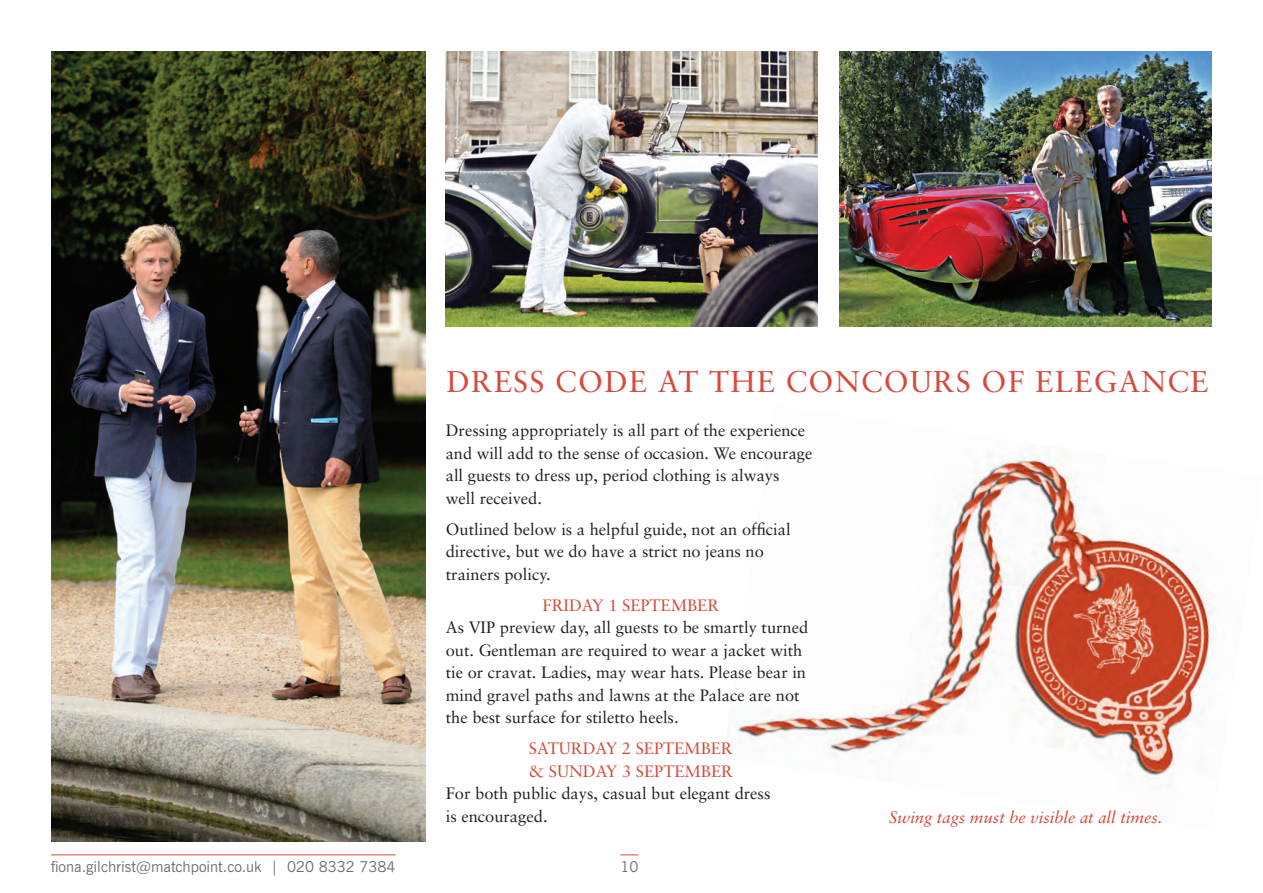
<style>
.page{position:relative;width:1263px;height:893px;background:#fff}
.page>*{position:absolute;margin:0;border:0;box-sizing:border-box;transform-origin:0 0}
.t1{font:30px "Sabon";letter-spacing:.04em;color:#d7493c}
.t2{font:16.5px/22.5px "Sabon";color:#231f20}
.t3{font:16.5px/22.5px "Sabon";color:#d7493c}
.t4{font:italic 16.5px "Sabon";color:#d7493c}
.t5{font:15px "News Gothic BT";color:#6c6d70}
</style>
<div class="page">
<img style="left:735px;top:452px;width:479px;height:327px">
<img style="left:446px;top:51px;width:372px;height:275px">
<img style="left:51px;top:51px;width:374px;height:791px">
<img style="left:839px;top:51px;width:372px;height:275px">
<hr style="left:51px;top:854px;width:345px;height:1px;background:#d7493c">
<svg style="left:620px;top:854px;width:18px;height:1px"></svg>
<h1 class="t1" style="left:446px;top:363px;width:764px">DRESS CODE AT THE CONCOURS OF ELEGANCE</h1>
<p class="t2" style="left:446px;top:419px;width:368px">Dressing appropriately is all part of the experience and will add to the sense of occasion. We encourage all guests to dress up, period clothing is always well received.</p>
<p class="t2" style="left:446px;top:518px;width:346px">Outlined below is a helpful guide, not an official directive, but we do have a strict no jeans no trainers policy.</p>
<p class="t3" style="left:542px;top:594px;width:178px">FRIDAY 1 SEPTEMBER</p>
<p class="t2" style="left:446px;top:616px;width:364px">As VIP preview day, all guests to be smartly turned out. Gentleman are required to wear a jacket with tie or cravat. Ladies, may wear hats. Please bear in mind gravel paths and lawns at the Palace are not the best surface for stiletto heels.</p>
<p class="t3" style="left:529px;top:737px;width:206px">SATURDAY 2 SEPTEMBER &amp; SUNDAY 3 SEPTEMBER</p>
<p class="t2" style="left:446px;top:782px;width:326px">For both public days, casual but elegant dress is encouraged.</p>
<p class="t4" style="left:889px;top:808px;width:275px">Swing tags must be visible at all times.</p>
<p class="t5" style="left:51px;top:858px;width:346px">fiona.gilchrist@matchpoint.co.uk | 020 8332 7384</p>
<p class="t5" style="left:620px;top:858px;width:20px">10</p>
</div>
